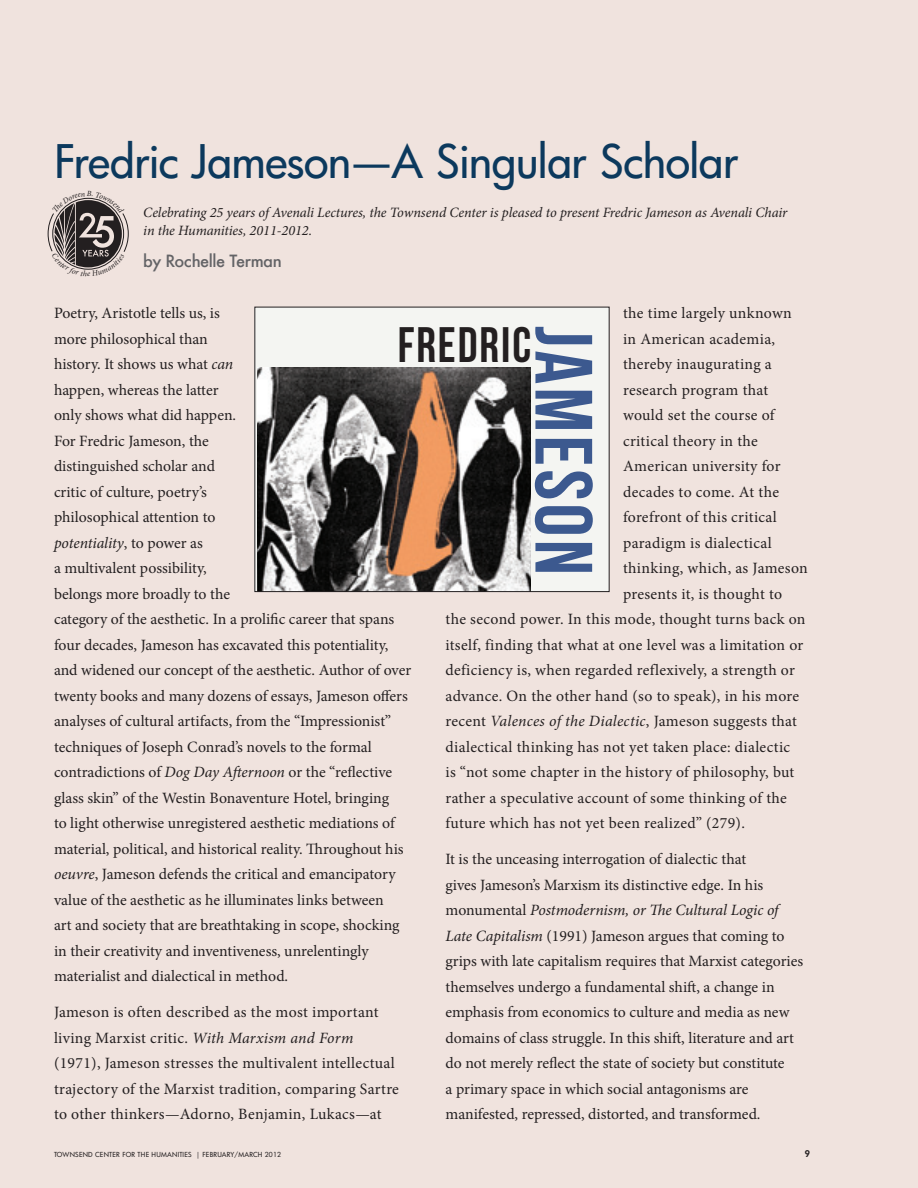
<style>
.page{position:relative;width:918px;height:1188px;background:#f0e3de}
.page>*{position:absolute;margin:0;border:0;box-sizing:border-box;transform-origin:0 0}
.t1{font:81px "Bebas Neue";letter-spacing:.04em;color:#3c598f}
.t2{font:49.8px "Bebas Neue";letter-spacing:.04em;color:#231f20}
.t3{font:500 45px "Futura CE";letter-spacing:-.015em;color:#0c395d}
.t4{font:500 16.5px "Futura";letter-spacing:-.03em;color:#636366}
.t5{font:15.75px/25.5px "Minion Pro";letter-spacing:.005em;color:#231f20}
.t6{font:15.75px "Minion Pro";letter-spacing:.025em;color:#231f20}
.t7{font:italic 14.25px/18px "Minion Pro";letter-spacing:-.01em;color:#231f20}
.t8{font:800 9px "Futura CE";color:#231f20}
.t9{font:500 6.75px "Futura CE";letter-spacing:.035em;color:#231f20}
.s1{font-style:italic}
</style>
<div class="page">
<div style="left:256px;top:309px;width:352px;height:281px;background:#f4f5f2"></div>
<img style="left:258px;top:368px;width:272px;height:222px">
<div style="left:254px;top:307px;width:356px;height:285px;border:1px solid #231f20"></div>
<svg style="left:48px;top:197px;width:81px;height:73px"></svg>
<h3 class="t3" style="left:54px;top:131px;width:686px">Fredric Jameson—A Singular Scholar</h3>
<p class="t7" style="left:143px;top:204px;width:646px">Celebrating 25 years of Avenali Lectures, the Townsend Center is pleased to present Fredric Jameson as Avenali Chair in the Humanities, 2011-2012.</p>
<p class="t4" style="left:143px;top:250px;width:140px">by Rochelle Terman</p>
<p class="t5" style="left:623px;top:300px;width:170px">the time largely unknown</p>
<p class="t5" style="left:623px;top:326px;width:154px">in American academia,</p>
<p class="t5" style="left:623px;top:351px;width:150px">thereby inaugurating a</p>
<p class="t5" style="left:623px;top:377px;width:147px">research program that</p>
<p class="t5" style="left:623px;top:402px;width:153px">would set the course of</p>
<p class="t6" style="left:623px;top:430px;width:136px">critical theory in the</p>
<p class="t5" style="left:623px;top:453px;width:159px">American university for</p>
<p class="t5" style="left:623px;top:479px;width:157px">decades to come. At the</p>
<p class="t5" style="left:623px;top:504px;width:155px">forefront of this critical</p>
<p class="t5" style="left:623px;top:530px;width:150px">paradigm is dialectical</p>
<p class="t5" style="left:623px;top:555px;width:186px">thinking, which, as Jameson</p>
<p class="t5" style="left:623px;top:581px;width:161px">presents it, is thought to</p>
<p class="t5" style="left:446px;top:606px;width:361px">the second power. In this mode, thought turns back on</p>
<p class="t5" style="left:446px;top:632px;width:359px">itself, finding that what at one level was a limitation or</p>
<p class="t5" style="left:446px;top:657px;width:351px">deficiency is, when regarded reflexively, a strength or</p>
<p class="t5" style="left:446px;top:683px;width:355px">advance. On the other hand (so to speak), in his more</p>
<p class="t5" style="left:446px;top:708px;width:353px">recent <span class="s1">Valences of the Dialectic</span>, Jameson suggests that</p>
<p class="t5" style="left:446px;top:734px;width:346px">dialectical thinking has not yet taken place: dialectic</p>
<p class="t5" style="left:446px;top:759px;width:350px">is “not some chapter in the history of philosophy, but</p>
<p class="t5" style="left:446px;top:785px;width:343px">rather a speculative account of some thinking of the</p>
<p class="t5" style="left:446px;top:810px;width:301px">future which has not yet been realized” (279).</p>
<p class="t5" style="left:446px;top:846px;width:359px">It is the unceasing interrogation of dialectic that<br>gives Jameson’s Marxism its distinctive edge. In his monumental <span class="s1">Postmodernism, or The Cultural Logic of Late Capitalism</span> (1991) Jameson argues that coming to grips with late capitalism requires that Marxist categories themselves undergo a fundamental shift, a change in emphasis from economics to culture and media as new domains of class struggle. In this shift, literature and art do not merely reflect the state of society but constitute<br>a primary space in which social antagonisms are manifested, repressed, distorted, and transformed.</p>
<p class="t5" style="left:54px;top:300px;width:359px">Poetry, Aristotle tells us, is<br>more philosophical than<br>history. It shows us what <span class="s1">can<br></span>happen, whereas the latter<br>only shows what did happen.<br>For Fredric Jameson, the<br>distinguished scholar and<br>critic of culture, poetry’s<br>philosophical attention to<br><span class="s1">potentiality</span>, to power as<br>a multivalent possibility,<br>belongs more broadly to the<br>category of the aesthetic. In a prolific career that spans four decades, Jameson has excavated this potentiality, and widened our concept of the aesthetic. Author of over twenty books and many dozens of essays, Jameson offers analyses of cultural artifacts, from the “Impressionist” techniques of Joseph Conrad’s novels to the formal contradictions of <span class="s1">Dog Day Afternoon</span> or the “reflective glass skin” of the Westin Bonaventure Hotel, bringing<br>to light otherwise unregistered aesthetic mediations of material, political, and historical reality. Throughout his <span class="s1">oeuvre</span>, Jameson defends the critical and emancipatory value of the aesthetic as he illuminates links between<br>art and society that are breathtaking in scope, shocking in their creativity and inventiveness, unrelentingly materialist and dialectical in method.</p>
<p class="t5" style="left:54px;top:999px;width:346px">Jameson is often described as the most important living Marxist critic. <span class="s1">With Marxism and Form </span>(1971), Jameson stresses the multivalent intellectual trajectory of the Marxist tradition, comparing Sartre to other thinkers—Adorno, Benjamin, Lukacs—at</p>
<h1 class="t1" style="left:608px;top:326px;width:251px;rotate:90deg">JAMESON</h1>
<h2 class="t2" style="left:398px;top:318px;width:135px">FREDRIC</h2>
<p class="t9" style="left:54px;top:1150px;width:229px">TOWNSEND CENTER FOR THE HUMANITI ES | February/March 2012</p>
<p class="t8" style="left:805px;top:1148px;width:7px">9</p>
</div>
